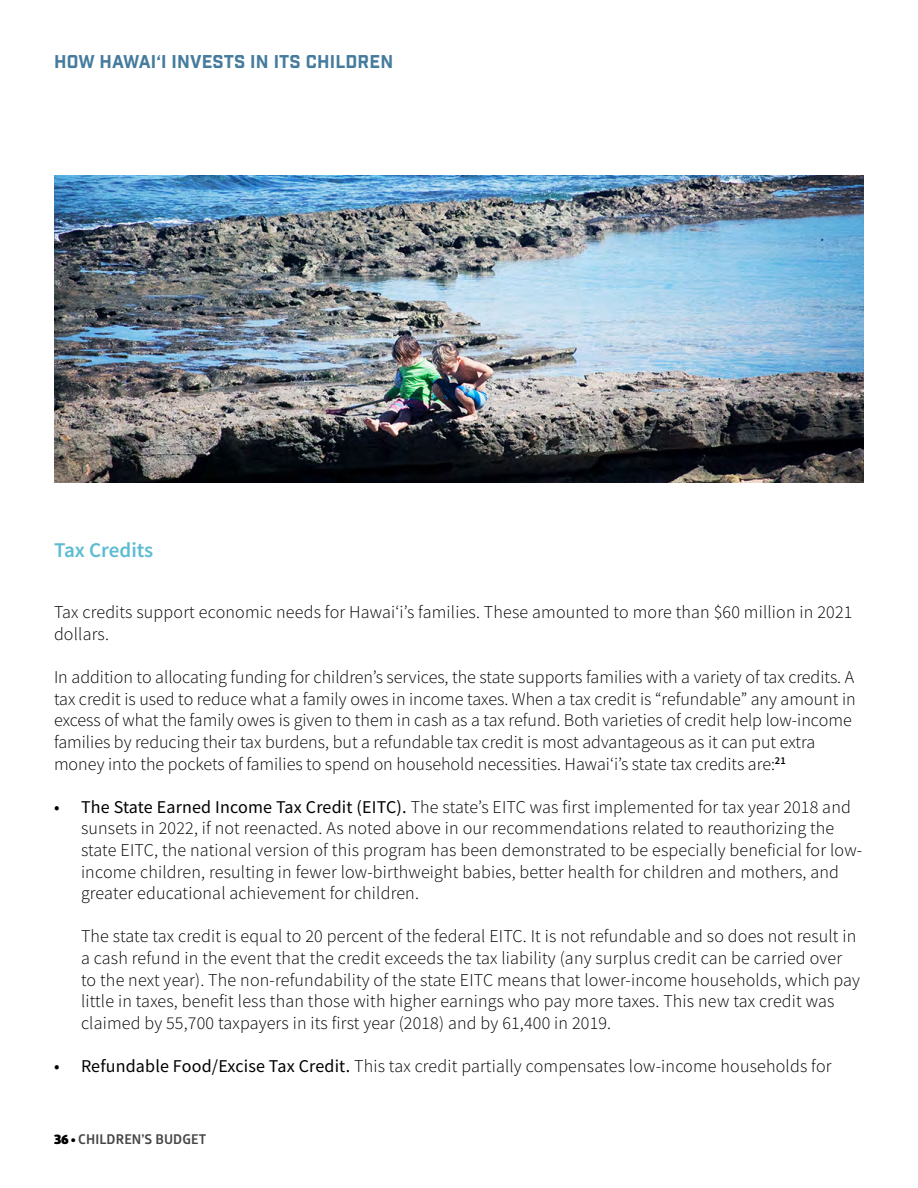
<style>
.page{position:relative;width:918px;height:1188px;background:#fff}
.page>*{position:absolute;margin:0;border:0;box-sizing:border-box;transform-origin:0 0}
.t1{font:600 21px "Source Sans Pro";color:#5dbcd2}
.t2{font:300 18px/21.6px "Source Sans Pro";letter-spacing:.01em;color:#000}
.t3{font:18px "Industry Inc Base";letter-spacing:.01em;color:#457b9d}
.t4{font:700 13.5px "Glober";letter-spacing:.01em;color:#464646}
.s1{font-weight:400}
.s2{font-weight:900;color:#000}
</style>
<div class="page">
<img style="left:54px;top:176px;width:810px;height:306px">
<p class="t3" style="left:54px;top:50px;width:341px">HOW HAWAI‘I INVESTS IN ITS CHILDREN</p>
<p class="t1" style="left:54px;top:536px;width:101px">Tax Credits</p>
<p class="t2" style="left:54px;top:602px;width:800px">Tax credits support economic needs for Hawaiʻi’s families. These amounted to more than $60 million in 2021 dollars.</p>
<p class="t2" style="left:54px;top:666px;width:803px">In addition to allocating funding for children’s services, the state supports families with a variety of tax credits. A tax credit is used to reduce what a family owes in income taxes. When a tax credit is “refundable” any amount in excess of what the family owes is given to them in cash as a tax refund. Both varieties of credit help low-income families by reducing their tax burdens, but a refundable tax credit is most advantageous as it can put extra money into the pockets of families to spend on household necessities. Hawaiʻi’s state tax credits are:<sup>21</sup></p>
<p class="t2" style="left:81px;top:796px;width:783px;text-indent:-27px"><span class="s1">• The State Earned Income Tax Credit (EITC).</span> The state’s EITC was first implemented for tax year 2018 and sunsets in 2022, if not reenacted. As noted above in our recommendations related to reauthorizing the state EITC, the national version of this program has been demonstrated to be especially beneficial for low&shy;income children, resulting in fewer low-birthweight babies, better health for children and mothers, and greater educational achievement for children.</p>
<p class="t2" style="left:81px;top:926px;width:781px">The state tax credit is equal to 20 percent of the federal EITC. It is not refundable and so does not result in a cash refund in the event that the credit exceeds the tax liability (any surplus credit can be carried over to the next year). The non-refundability of the state EITC means that lower-income households, which pay little in taxes, benefit less than those with higher earnings who pay more taxes. This new tax credit was claimed by 55,700 taxpayers in its first year (2018) and by 61,400 in 2019.</p>
<p class="t2" style="left:54px;top:1055px;width:779px"><span class="s1">• Refundable Food/Excise Tax Credit.</span> This tax credit partially compensates low-income households for</p>
<p class="t4" style="left:54px;top:1130px;width:154px"><span class="s2">36 •</span> CHILDREN’S BUDGET</p>
</div>
